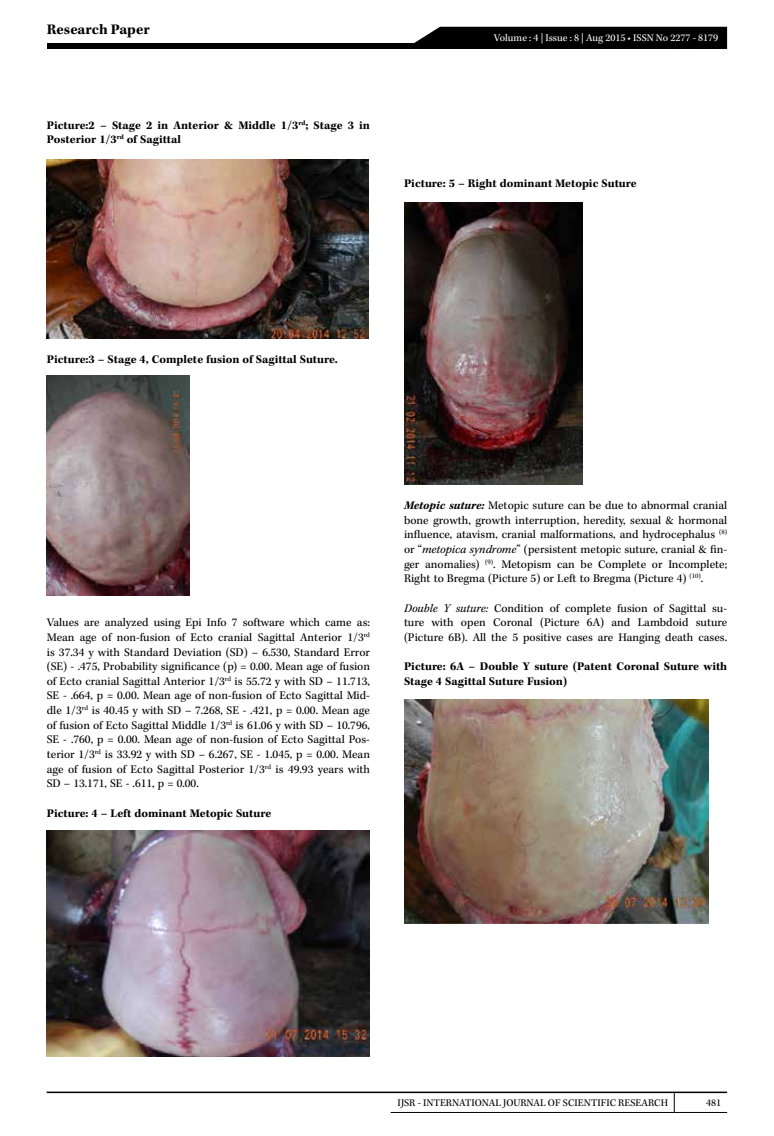
<style>
.page{position:relative;width:774px;height:1136px;background:#fff}
.page>*{position:absolute;margin:0;border:0;box-sizing:border-box;transform-origin:0 0}
.t1{font:700 15px "Kepler Std";color:#000}
.t2{font:12px/14.5px "Kepler Std";color:#000;text-align:justify}
.t3{font:700 12px/14.7px "Kepler Std";color:#000}
.t4{font:10.5px "Kepler Std";color:#000}
.t5{font:10.5px "Kepler Std";color:#fff}
.s1{font-weight:700;font-style:italic}
.s2{font-style:italic}
</style>
<div class="page">
<hr style="left:47px;top:1091px;width:680px;height:1px;background:#000">
<svg style="left:674px;top:1092px;width:1px;height:19px"></svg>
<hr style="left:391px;top:1111px;width:283px;height:1px;background:#000">
<hr style="left:674px;top:1111px;width:53px;height:1px;background:#000">
<div style="left:47px;top:43px;width:680px;height:6px;background:#000"></div>
<div style="left:414px;top:27px;width:313px;height:16px;background:#000"></div>
<img style="left:47px;top:159px;width:322px;height:179px">
<img style="left:47px;top:376px;width:142px;height:219px">
<img style="left:47px;top:830px;width:322px;height:225px">
<img style="left:404px;top:202px;width:179px;height:283px">
<img style="left:404px;top:699px;width:305px;height:224px">
<p class="t1" style="left:47px;top:21px;width:104px">Research Paper</p>
<p class="t3" style="left:47px;top:118px;width:325px">Picture:2 – Stage 2 in Anterior &amp; Middle 1/3<sup>rd</sup>; Stage 3 in<br>Posterior 1/3<sup>rd</sup> of Sagittal</p>
<p class="t5" style="left:494px;top:32px;width:226px">Volume : 4 | Issue : 8 | Aug 2015 • ISSN No 2277 - 8179</p>
<p class="t3" style="left:404px;top:176px;width:234px">Picture: 5 – Right dominant Metopic Suture</p>
<p class="t3" style="left:47px;top:352px;width:293px">Picture:3 – Stage 4, Complete fusion of Sagittal Suture.</p>
<p class="t2" style="left:47px;top:615px;width:325px">Values are analyzed using Epi Info 7 software which came as:<br>Mean age of non-fusion of Ecto cranial Sagittal Anterior 1/3<sup>rd </sup>is 37.34 y with Standard Deviation (SD) – 6.530, Standard Error (SE) - .475, Probability significance (p) = 0.00. Mean age of fusion of Ecto cranial Sagittal Anterior 1/3<sup>rd</sup> is 55.72 y with SD – 11.713, SE - .664, p = 0.00. Mean age of non-fusion of Ecto Sagittal Mid&shy;dle 1/3<sup>rd</sup> is 40.45 y with SD – 7.268, SE - .421, p = 0.00. Mean age of fusion of Ecto Sagittal Middle 1/3<sup>rd</sup> is 61.06 y with SD – 10.796, SE - .760, p = 0.00. Mean age of non-fusion of Ecto Sagittal Pos&shy;terior 1/3<sup>rd</sup> is 33.92 y with SD – 6.267, SE - 1.045, p = 0.00. Mean age of fusion of Ecto Sagittal Posterior 1/3<sup>rd</sup> is 49.93 years with SD – 13.171, SE - .611, p = 0.00.</p>
<p class="t3" style="left:47px;top:805px;width:226px">Picture: 4 – Left dominant Metopic Suture</p>
<p class="t2" style="left:404px;top:498px;width:325px"><span class="s1">Metopic suture:</span> Metopic suture can be due to abnormal cranial bone growth, growth interruption, heredity, sexual &amp; hormonal influence, atavism, cranial malformations, and hydrocephalus <sup>(8) </sup>or “<span class="s2">metopica syndrome</span>” (persistent metopic suture, cranial &amp; fin&shy;ger anomalies) <sup>(9)</sup>. Metopism can be Complete or Incomplete; Right to Bregma (Picture 5) or Left to Bregma (Picture 4) <sup>(10)</sup>.</p>
<p class="t2" style="left:404px;top:601px;width:325px"><span class="s2">Double Y suture:</span> Condition of complete fusion of Sagittal su&shy;ture with open Coronal (Picture 6A) and Lambdoid suture (Picture 6B). All the 5 positive cases are Hanging death cases.</p>
<p class="t3" style="left:404px;top:659px;width:325px">Picture: 6A – Double Y suture (Patent Coronal Suture with<br>Stage 4 Sagittal Suture Fusion)</p>
<p class="t4" style="left:398px;top:1097px;width:272px">IJSR - INTERNATIONAL JOURNAL OF SCIENTIFIC RESEARCH</p>
<p class="t4" style="left:706px;top:1097px;width:17px">481</p>
</div>
